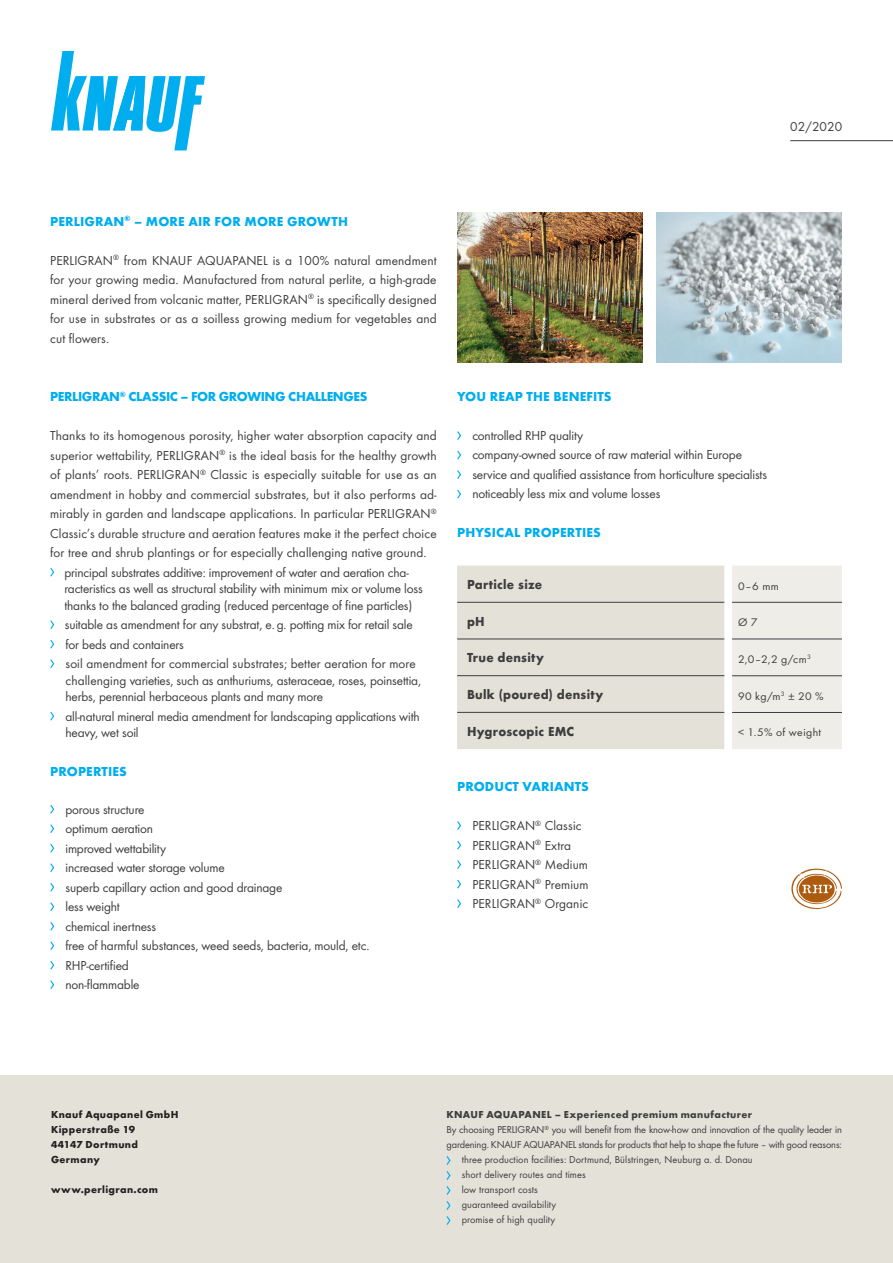
<style>
.page{position:relative;width:893px;height:1263px;background:#fff}
.page>*{position:absolute;margin:0;border:0;box-sizing:border-box;transform-origin:0 0}
.t1{font:13.5px/19.5px "KNAUF Futura";letter-spacing:-.01em;color:#3e3e3f}
.t2{font:13.5px/19.5px "KNAUF Futura";letter-spacing:.01em;color:#3e3e3f}
.t3{font:700 13.5px "KNAUF Futura";letter-spacing:.01em;color:#00aeef}
.t4{font:700 13.5px "KNAUF Futura";letter-spacing:-.03em;color:#00aeef}
.t5{font:700 12px "Futura";letter-spacing:.025em;color:#3e3e3f;scale:.95 1}
.t6{font:11.4px "KNAUF Futura";letter-spacing:.03em;color:#3e3e3f;scale:1.05 1}
.t7{font:10.5px "KNAUF Futura";letter-spacing:-.005em;color:#3e3e3f}
.t8{font:700 10.5px/15px "KNAUF Futura";letter-spacing:.035em;color:#231f20}
.t9{font:700 10.5px "KNAUF Futura";letter-spacing:.035em;color:#3e3e3f}
</style>
<div class="page">
<div style="left:0;top:1076px;width:893px;height:187px;background:#e3e1d8"></div>
<img style="left:457px;top:213px;width:186px;height:149px">
<img style="left:656px;top:213px;width:186px;height:149px">
<svg style="left:791px;top:868px;width:51px;height:41px"></svg>
<svg style="left:51px;top:51px;width:154px;height:99px"></svg>
<svg style="left:50px;top:568px;width:5px;height:9px"></svg>
<svg style="left:50px;top:620px;width:5px;height:9px"></svg>
<svg style="left:50px;top:640px;width:5px;height:9px"></svg>
<svg style="left:50px;top:659px;width:5px;height:9px"></svg>
<svg style="left:50px;top:712px;width:5px;height:9px"></svg>
<svg style="left:50px;top:805px;width:5px;height:9px"></svg>
<svg style="left:50px;top:824px;width:5px;height:9px"></svg>
<svg style="left:50px;top:844px;width:5px;height:9px"></svg>
<svg style="left:50px;top:863px;width:5px;height:9px"></svg>
<svg style="left:50px;top:883px;width:5px;height:9px"></svg>
<svg style="left:50px;top:902px;width:5px;height:9px"></svg>
<svg style="left:50px;top:922px;width:5px;height:9px"></svg>
<svg style="left:50px;top:941px;width:5px;height:9px"></svg>
<svg style="left:50px;top:961px;width:5px;height:9px"></svg>
<svg style="left:50px;top:980px;width:5px;height:9px"></svg>
<svg style="left:457px;top:431px;width:5px;height:9px"></svg>
<svg style="left:457px;top:450px;width:4px;height:10px"></svg>
<svg style="left:457px;top:470px;width:5px;height:9px"></svg>
<svg style="left:457px;top:489px;width:4px;height:10px"></svg>
<svg style="left:457px;top:821px;width:5px;height:9px"></svg>
<svg style="left:457px;top:840px;width:5px;height:10px"></svg>
<svg style="left:457px;top:860px;width:5px;height:9px"></svg>
<svg style="left:457px;top:879px;width:5px;height:10px"></svg>
<svg style="left:457px;top:899px;width:5px;height:9px"></svg>
<div style="left:457px;top:566px;width:267px;height:183px;background:#e3e1d8"></div>
<hr style="left:457px;top:602px;width:267px;height:1px;background:#3e3e3f">
<hr style="left:457px;top:639px;width:267px;height:1px;background:#3e3e3f">
<hr style="left:457px;top:675px;width:267px;height:1px;background:#3e3e3f">
<hr style="left:457px;top:712px;width:267px;height:1px;background:#3e3e3f">
<div style="left:732px;top:566px;width:110px;height:183px;background:#efede7"></div>
<hr style="left:732px;top:602px;width:110px;height:1px;background:#3e3e3f">
<hr style="left:732px;top:639px;width:110px;height:1px;background:#3e3e3f">
<hr style="left:732px;top:675px;width:110px;height:1px;background:#3e3e3f">
<hr style="left:732px;top:712px;width:110px;height:1px;background:#3e3e3f">
<hr style="left:790px;top:140px;width:103px;height:1px;background:#3e3e3f">
<svg style="left:446px;top:1156px;width:5px;height:69px"></svg>
<p class="t1" style="left:790px;top:116px;width:53px">02/2020</p>
<p class="t3" style="left:50px;top:213px;width:299px">PERLIGRAN<sup>®</sup> – MORE AIR FOR MORE GROWTH</p>
<p class="t1" style="left:50px;top:250px;width:388px;text-align:justify">PERLIGRAN<sup>®</sup> from KNAUF AQUAPANEL is a 100% natural amendment for your growing media. Manufactured from natural perlite, a high-grade mineral derived from volcanic matter, PERLIGRAN<sup>®</sup> is specifically designed for use in substrates or as a soilless growing medium for vegetables and cut flowers.</p>
<p class="t4" style="left:50px;top:388px;width:319px">PERLIGRAN<sup>®</sup> CLASSIC – FOR GROWING CHALLENGES</p>
<p class="t2" style="left:50px;top:426px;width:388px">Thanks to its homogenous porosity, higher water absorption capacity and</p>
<p class="t2" style="left:50px;top:445px;width:388px">superior wettability, PERLIGRAN<sup>®</sup> is the ideal basis for the healthy growth</p>
<p class="t2" style="left:50px;top:465px;width:388px">of plants’ roots. PERLIGRAN<sup>®</sup> Classic is especially suitable for use as an</p>
<p class="t2" style="left:50px;top:484px;width:388px">amendment in hobby and commercial substrates, but it also performs ad-</p>
<p class="t2" style="left:50px;top:504px;width:388px">mirably in garden and landscape applications. In particular PERLIGRAN<sup>®</sup></p>
<p class="t2" style="left:50px;top:523px;width:388px">Classic’s durable structure and aeration features make it the perfect choice</p>
<p class="t2" style="left:50px;top:543px;width:378px">for tree and shrub plantings or for especially challenging native ground.</p>
<p class="t1" style="left:64px;top:562px;width:346px">principal substrates additive: improvement of water and aeration cha-</p>
<p class="t1" style="left:64px;top:580px;width:360px;line-height:16.5px">racteristics as well as structural stability with minimum mix or volume loss thanks to the balanced grading (reduced percentage of fine particles)</p>
<p class="t1" style="left:65px;top:615px;width:352px">suitable as amendment for any substrat, e. g. potting mix for retail sale for beds and containers<br>soil amendment for commercial substrates; better aeration for more</p>
<p class="t1" style="left:65px;top:672px;width:357px;line-height:16.5px">challenging varieties, such as anthuriums, asteraceae, roses, poinsettia, herbs, perennial herbaceous plants and many more</p>
<p class="t1" style="left:65px;top:708px;width:356px;line-height:16.5px">all-natural mineral media amendment for landscaping applications with heavy, wet soil</p>
<p class="t3" style="left:50px;top:763px;width:78px">PROPERTIES</p>
<p class="t1" style="left:65px;top:799px;width:305px">porous structure<br>optimum aeration<br>improved wettability<br>increased water storage volume<br>superb capillary action and good drainage<br>less weight<br>chemical inertness<br>free of harmful substances, weed seeds, bacteria, mould, etc.<br>RHP-certified<br>non-flammable</p>
<p class="t3" style="left:457px;top:388px;width:156px">YOU REAP THE BENEFITS</p>
<p class="t1" style="left:472px;top:426px;width:296px">controlled RHP quality<br>company-owned source of raw material within Europe service and qualified assistance from horticulture specialists noticeably less mix and volume losses</p>
<p class="t3" style="left:457px;top:525px;width:145px">PHYSICAL PROPERTIES</p>
<p class="t5" style="left:467px;top:576px;width:81px">Particle size</p>
<p class="t5" style="left:467px;top:612px;width:20px">pH</p>
<p class="t5" style="left:467px;top:649px;width:83px">True density</p>
<p class="t5" style="left:467px;top:686px;width:145px">Bulk (poured) density</p>
<p class="t5" style="left:467px;top:722px;width:114px">Hygroscopic EMC</p>
<p class="t3" style="left:457px;top:778px;width:133px">PRODUCT VARIANTS</p>
<p class="t2" style="left:472px;top:816px;width:118px">PERLIGRAN<sup>®</sup> Classic<br>PERLIGRAN<sup>®</sup> Extra<br>PERLIGRAN<sup>®</sup> Medium<br>PERLIGRAN<sup>®</sup> Premium<br>PERLIGRAN<sup>®</sup> Organic</p>
<p class="t6" style="left:738px;top:579px;width:40px">0–6 mm</p>
<p class="t6" style="left:738px;top:616px;width:20px">Ø 7</p>
<p class="t6" style="left:738px;top:652px;width:71px">2,0–2,2 g/cm<sup>3</sup></p>
<p class="t6" style="left:738px;top:689px;width:83px">90 kg/m<sup>3</sup> ± 20 %</p>
<p class="t6" style="left:738px;top:726px;width:81px">&lt; 1.5% of weight</p>
<p class="t8" style="left:51px;top:1107px;width:129px">Knauf Aquapanel GmbH<br>Kipperstraße 19<br>44147 Dortmund<br>Germany</p>
<p class="t8" style="left:51px;top:1182px;width:108px">www.perligran.com</p>
<p class="t9" style="left:446px;top:1108px;width:307px">KNAUF AQUAPANEL – Experienced premium manufacturer</p>
<p class="t7" style="left:446px;top:1123px;width:397px">By choosing PERLIGRAN<sup>®</sup> you will benefit from the know-how and innovation of the quality leader in</p>
<p class="t7" style="left:446px;top:1138px;width:397px">gardening. KNAUF AQUAPANEL stands for products that help to shape the future – with good reasons:</p>
<p class="t7" style="left:462px;top:1153px;width:293px">three production facilities: Dortmund, Bülstringen, Neuburg a. d. Donau</p>
<p class="t7" style="left:462px;top:1168px;width:126px">short delivery routes and times</p>
<p class="t7" style="left:462px;top:1183px;width:78px">low transport costs</p>
<p class="t7" style="left:462px;top:1198px;width:96px">guaranteed availability</p>
<p class="t7" style="left:462px;top:1213px;width:95px">promise of high quality</p>
</div>
